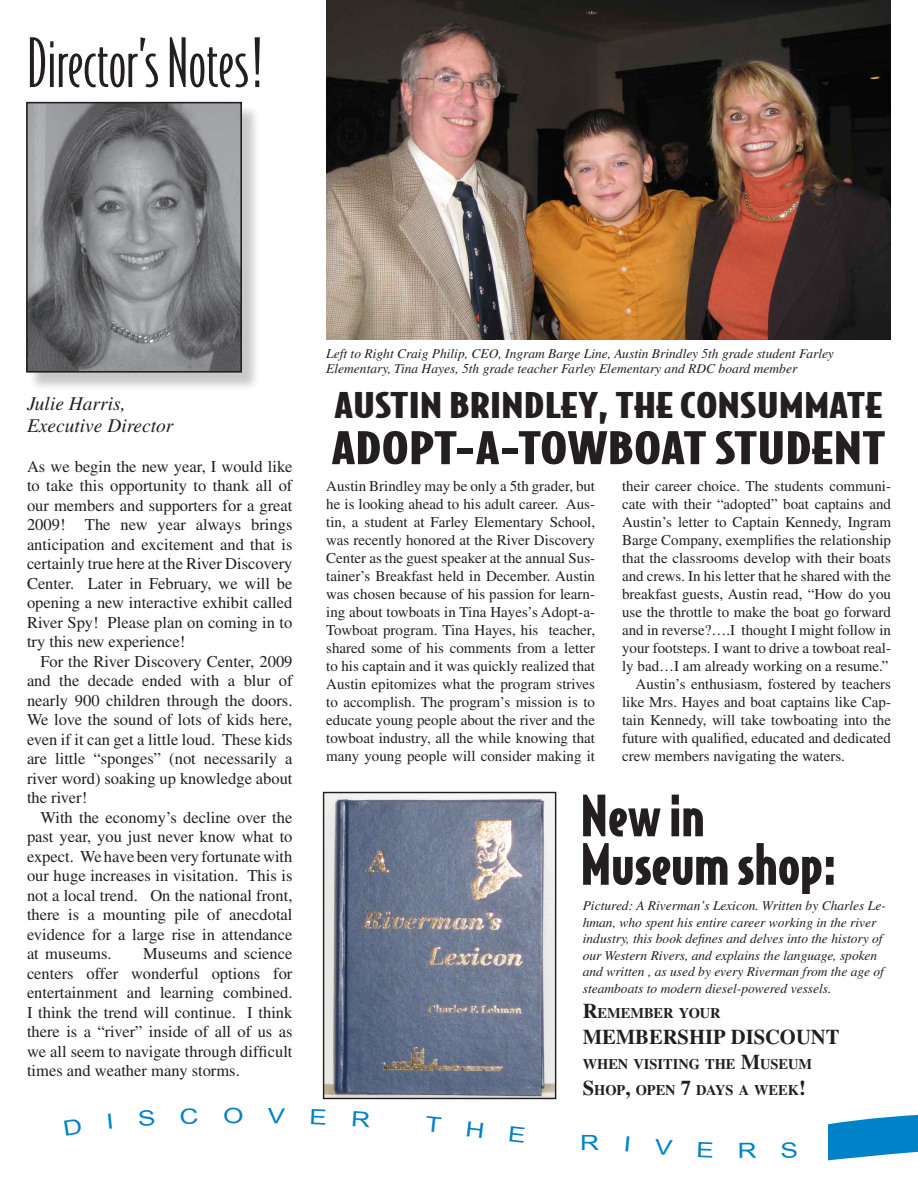
<style>
.page{position:relative;width:918px;height:1188px;background:#fff}
.page>*{position:absolute;margin:0;border:0;box-sizing:border-box;transform-origin:0 0}
.t1{font:64.5px "Bodega Sans";color:#231f20}
.t2{font:900 54px "Bodega Sans";color:#231f20}
.t3{font:900 42.75px "Bodega Sans";color:#231f20;scale:1.33 1}
.t4{font:900 33.75px "Bodega Sans";color:#231f20;scale:1.33 1}
.t5{font:700 21px "Times";color:#231f20}
.t6{font:21px "Arial";color:#0082c8;scale:1.25 1}
.t7{font:italic 19.35px "Times";color:#231f20}
._2nd_PP{font:16.5px/19.5px "Times";color:#231f20;text-align:justify}
.t8{font:15px/18px "Times";color:#231f20;text-align:justify}
.t9{font:700 14.7px "Times";color:#231f20}
.t10{font:italic 13.5px/16.5px "Times";color:#231f20}
.s1{font-size:21px}
</style>
<div class="page">
<div style="left:28px;top:104px;width:233px;height:287px;background:#231f20;opacity:.25"></div>
<img style="left:29px;top:105px;width:210px;height:265px">
<div style="left:26px;top:102px;width:216px;height:271px;border:2px solid #231f20"></div>
<svg style="left:828px;top:1114px;width:90px;height:46px"></svg>
<img style="left:326px;top:0;width:565px;height:339px">
<img style="left:325px;top:794px;width:229px;height:303px">
<div style="left:323px;top:792px;width:233px;height:307px;border:1px solid #231f20"></div>
<p class="t1" style="left:27px;top:24px;width:236px">Director’s Notes!</p>
<p class="t7" style="left:27px;top:393px;width:100px">Julie Harris,</p>
<p class="t7" style="left:27px;top:415px;width:148px">Executive Director</p>
<p class="_2nd_PP" style="left:27px;top:456px;width:267px">As we begin the new year, I would like to take this opportunity to thank all of our members and supporters for a great 2009! The new year always brings anticipation and excitement and that is certainly true here at the River Discovery Center. Later in February, we will be opening a new interactive exhibit called River Spy! Please plan on coming in to try this new experience!</p>
<p class="_2nd_PP" style="left:27px;top:651px;width:267px;text-indent:14px">For the River Discovery Center, 2009 and the decade ended with a blur of nearly 900 children through the doors.<br>We love the sound of lots of kids here, even if it can get a little loud. These kids are little “sponges” (not necessarily a river word) soaking up knowledge about the river!</p>
<p class="_2nd_PP" style="left:27px;top:807px;width:267px;text-indent:14px">With the economy’s decline over the past year, you just never know what to expect. We have been very fortunate with our huge increases in visitation. This is not a local trend. On the national front, there is a mounting pile of anecdotal evidence for a large rise in attendance at museums.</p>
<p class="_2nd_PP" style="left:27px;top:944px;width:267px;text-indent:116px">Museums and science centers offer wonderful options for entertainment and learning combined.<br>I think the trend will continue. I think there is a “river” inside of all of us as we all seem to navigate through difficult times and weather many storms.</p>
<p class="t6" style="left:223px;top:1101px;width:18px">o</p>
<p class="t10" style="left:326px;top:345px;width:509px">Left to Right Craig Philip, CEO, Ingram Barge Line, Austin Brindley 5th grade student Farley</p>
<p class="t10" style="left:326px;top:360px;width:473px">Elementary, Tina Hayes, 5th grade teacher Farley Elementary and RDC board member</p>
<p class="t4" style="left:335px;top:382px;width:351px">AUSTIN BRINDLEY, THE CONSUMMAT</p>
<p class="t4" style="left:865px;top:382px;width:14px">E</p>
<p class="t3" style="left:332px;top:419px;width:397px">ADOPT-A-TOWBOAT STUDENT</p>
<p class="t8" style="left:326px;top:477px;width:270px">Austin Brindley may be only a 5th grader, but he is looking ahead to his adult career. Aus&shy;tin, a student at Farley Elementary School, was recently honored at the River Discovery Center as the guest speaker at the annual Sus&shy;tainer’s Breakfast held in December. Austin was chosen because of his passion for learn&shy;ing about towboats in Tina Hayes’s Adopt-a-Towboat program. Tina Hayes, his teacher, shared some of his comments from a letter to his captain and it was quickly realized that Austin epitomizes what the program strives to accomplish. The program’s mission is to educate young people about the river and the towboat industry, all the while knowing that many young people will consider making it</p>
<p class="t8" style="left:622px;top:477px;width:270px">their career choice. The students communi&shy;cate with their “adopted” boat captains and Austin’s letter to Captain Kennedy, Ingram Barge Company, exemplifies the relationship that the classrooms develop with their boats and crews. In his letter that he shared with the breakfast guests, Austin read, “How do you use the throttle to make the boat go forward and in reverse?….I thought I might follow in your footsteps. I want to drive a towboat real&shy;ly bad…I am already working on a resume.”</p>
<p class="t8" style="left:622px;top:675px;width:270px;text-indent:14px">Austin’s enthusiasm, fostered by teachers like Mrs. Hayes and boat captains like Cap&shy;tain Kennedy, will take towboating into the future with qualified, educated and dedicated crew members navigating the waters.</p>
<p class="t2" style="left:580px;top:779px;width:126px">NEW IN</p>
<p class="t2" style="left:580px;top:828px;width:257px">MUSEUM SHOP:</p>
<p class="t10" style="left:583px;top:897px;width:305px">Pictured: A Riverman’s Lexicon. Written by Charles Le&shy;hman, who spent his entire career working in the river industry, this book defines and delves into the history of our Western Rivers, and explains the language, spoken and written , as used by every Riverman from the age of steamboats to modern diesel-powered vessels.</p>
<p class="t9" style="left:583px;top:1004px;width:139px"><span class="s1">R</span>EMEMBER YOUR</p>
<p class="t5" style="left:583px;top:1024px;width:258px">MEMBERSHIP DISCOUNT</p>
<p class="t9" style="left:583px;top:1055px;width:231px">WHEN VISITING THE <span class="s1">M</span>USEUM</p>
<p class="t9" style="left:583px;top:1081px;width:225px"><span class="s1">S</span>HOP<span class="s1">,</span> OPEN <span class="s1">7</span> DAYS A WEEK<span class="s1">!</span></p>
<p class="t6" style="left:580px;top:1129px;width:17px">r</p>
</div>
